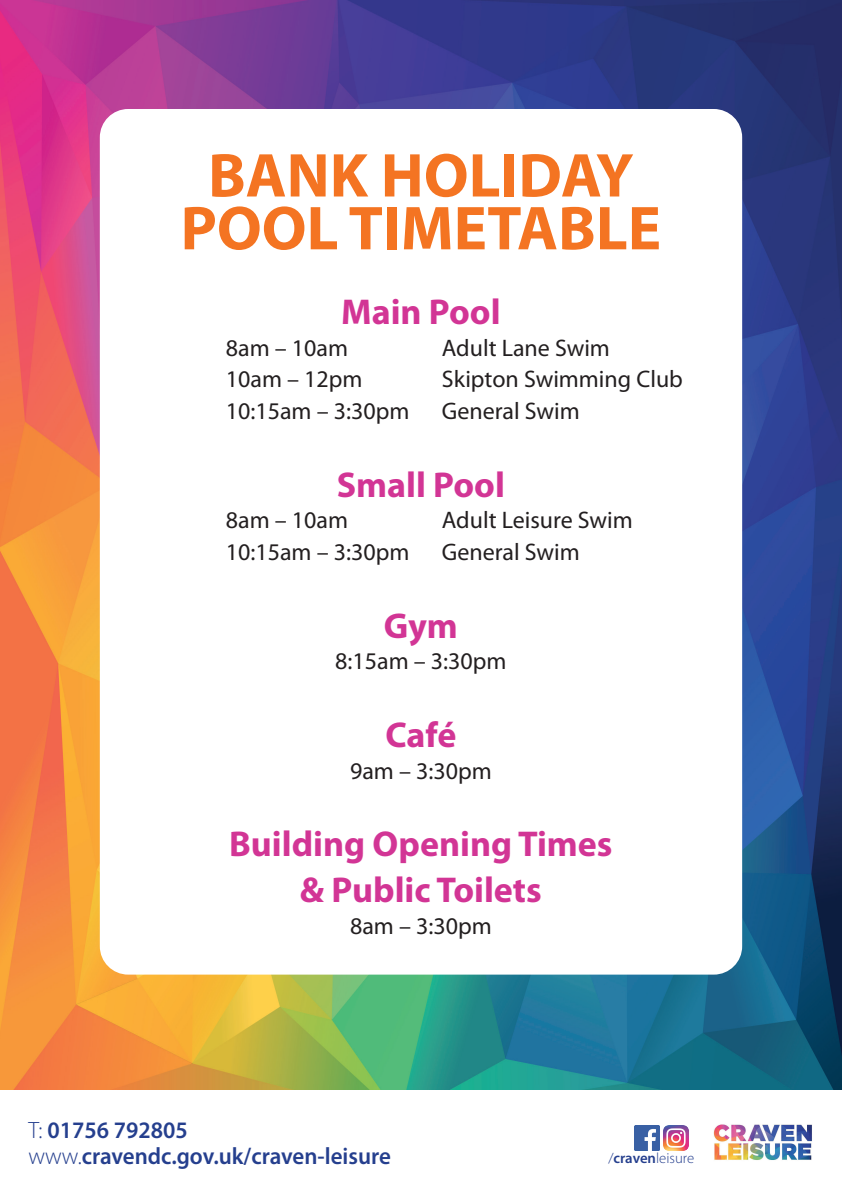
<style>
.page{position:relative;width:842px;height:1192px;background:#fff}
.page>*{position:absolute;margin:0;border:0;box-sizing:border-box;transform-origin:0 0}
.t1{font:700 62.5px/52.8px "Myriad Pro";color:#f47422;text-align:center}
.t2{font:700 36px/46px "Myriad Pro";color:#d23595;text-align:center}
.t3{font:24px "Myriad Pro";color:#231f20}
.t4{font:600 23.7px/25.1px "Myriad Pro";color:#253f8e}
.t5{font:300 14.8px "Myriad Pro";color:#253f8e}
.s1{font-weight:300}
.s2{font-weight:600}
</style>
<div class="page">
<img style="left:663px;top:1125px;width:26px;height:26px">
<img style="left:634px;top:1125px;width:25px;height:26px">
<img style="left:713px;top:1124px;width:99px;height:36px">
<img style="left:0;top:0;width:842px;height:1089px">
<div style="left:100px;top:109px;width:642px;height:866px;background:#fff;border-radius:28px"></div>
<h1 class="t1" style="left:181px;top:147px;width:482px">BANK HOLIDAY<br>POOL TIMETABLE</h1>
<h2 class="t2" style="left:341px;top:288px;width:161px">Main Pool</h2>
<p class="t3" style="left:226px;top:333px;width:124px">8am – 10am</p>
<p class="t3" style="left:442px;top:333px;width:170px">Adult Lane Swim</p>
<p class="t3" style="left:226px;top:365px;width:138px">10am – 12pm</p>
<p class="t3" style="left:442px;top:365px;width:243px">Skipton Swimming Club</p>
<p class="t3" style="left:226px;top:396px;width:185px">10:15am – 3:30pm</p>
<p class="t3" style="left:442px;top:396px;width:139px">General Swim</p>
<h2 class="t2" style="left:337px;top:460px;width:170px">Small Pool</h2>
<p class="t3" style="left:226px;top:506px;width:124px">8am – 10am</p>
<p class="t3" style="left:442px;top:506px;width:192px">Adult Leisure Swim</p>
<p class="t3" style="left:226px;top:537px;width:185px">10:15am – 3:30pm</p>
<p class="t3" style="left:442px;top:537px;width:139px">General Swim</p>
<h2 class="t2" style="left:384px;top:601px;width:76px">Gym</h2>
<p class="t3" style="left:335px;top:646px;width:173px">8:15am – 3:30pm</p>
<h2 class="t2" style="left:385px;top:711px;width:72px">Café</h2>
<p class="t3" style="left:350px;top:756px;width:143px">9am – 3:30pm</p>
<h2 class="t2" style="left:229px;top:820px;width:385px">Building Opening Times &amp; Public Toilets</h2>
<p class="t3" style="left:350px;top:911px;width:143px">8am – 3:30pm</p>
<p class="t4" style="left:28px;top:1117px;width:364px"><span class="s1">T:</span> 01756 792805 <span class="s1">www.</span>cravendc.gov.uk/craven-leisure</p>
<p class="t5" style="left:608px;top:1150px;width:87px">/<span class="s2">craven</span>leisure</p>
</div>
